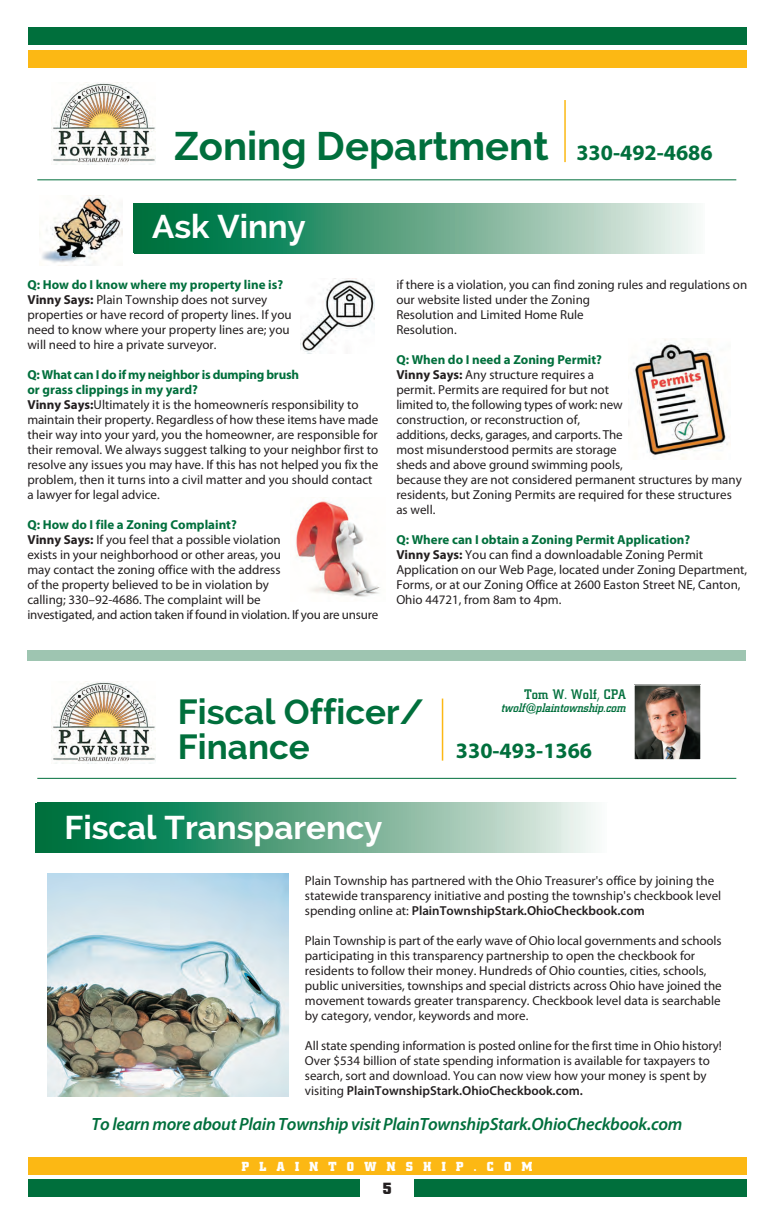
<style>
.page{position:relative;width:774px;height:1224px;background:#fff}
.page>*{position:absolute;margin:0;border:0;box-sizing:border-box;transform-origin:0 0}
.t1{font:700 40px "Raleway";color:#006f3c}
.t2{font:700 35px/35px "Raleway";color:#006f3c}
.t3{font:700 33px "Raleway";color:#fff}
.t4{font:700 22px "Myriad Pro";color:#006f3c}
.t5{font:italic 600 17.8px "Myriad Pro";letter-spacing:-.015em;color:#006f3c}
.t6{font:700 16px "City";color:#231f20}
.t7{font:500 13.7px "City";letter-spacing:.02em;color:#006f3c}
.t8{font:13px/15px "Myriad Pro";color:#231f20}
.t9{font:700 13px "City";letter-spacing:.8em;color:#fff}
.t10{font:italic 500 12.4px "City";color:#006f3c}
.s1{font-family:"Myriad Pro";font-size:22px}
.s2{font-weight:700;color:#006f3c}
.s3{font-weight:700}
.s4{font-weight:600}
</style>
<div class="page">
<hr style="left:133px;top:203px;width:2px;height:50px;background:#006f3c">
<svg style="left:135px;top:203px;width:561px;height:50px;background:#64aa8c"></svg>
<div style="left:28px;top:1157px;width:719px;height:18px;background:#fcb814"></div>
<div style="left:28px;top:1179px;width:719px;height:18px;background:#006f3c"></div>
<div style="left:360px;top:1177px;width:54px;height:26px;background:#fff"></div>
<div style="left:28px;top:50px;width:719px;height:18px;background:#fcb814"></div>
<div style="left:28px;top:27px;width:719px;height:18px;background:#006f3c"></div>
<div style="left:27px;top:650px;width:719px;height:11px;background:#9ec5b1"></div>
<img style="left:51px;top:83px;width:104px;height:82px">
<hr style="left:37px;top:179px;width:699px;height:1px;background:#006f3c">
<hr style="left:564px;top:100px;width:2px;height:62px;background:#fcb814">
<img style="left:42px;top:197px;width:80px;height:67px">
<img style="left:631px;top:339px;width:97px;height:121px">
<img style="left:300px;top:278px;width:74px;height:76px">
<img style="left:296px;top:501px;width:84px;height:96px">
<img style="left:51px;top:681px;width:104px;height:81px">
<hr style="left:37px;top:778px;width:699px;height:1px;background:#006f3c">
<hr style="left:442px;top:699px;width:1px;height:62px;background:#fcb814">
<hr style="left:35px;top:803px;width:2px;height:50px;background:#006f3c">
<svg style="left:37px;top:803px;width:523px;height:50px;background:#5ba484"></svg>
<div style="left:560px;top:803px;width:47px;height:50px;background:linear-gradient(to right,#e0ede6,#fbfdfc)"></div>
<img style="left:47px;top:874px;width:241px;height:223px">
<img style="left:636px;top:687px;width:63px;height:71px">
<div style="left:634px;top:685px;width:67px;height:75px;border:1px solid #fff"></div>
<h1 class="t1" style="left:174px;top:122px;width:540px">Zoning Department <span class="s1">330-492-4686</span></h1>
<h3 class="t3" style="left:152px;top:207px;width:155px">Ask Vinny</h3>
<p class="t8" style="left:27px;top:278px;width:266px"><span class="s2">Q: How do I know where my property line is?<br></span><span class="s3">Vinny Says:</span> Plain Township does not survey properties or have record of property lines. If you need to know where your property lines are; you will need to hire a private surveyor.</p>
<p class="t8" style="left:27px;top:368px;width:352px"><span class="s2">Q: What can I do if my neighbor is dumping brush<br>or grass clippings in my yard?<br></span><span class="s3">Vinny Says:</span>Ultimately it is the homeownerís responsibility to maintain their property. Regardless of how these items have made their way into your yard, you the homeowner, are responsible for their removal. We always suggest talking to your neighbor first to resolve any issues you may have. If this has not helped you fix the problem, then it turns into a civil matter and you should contact a lawyer for legal advice.</p>
<p class="t8" style="left:27px;top:518px;width:352px"><span class="s2">Q: How do I file a Zoning Complaint?<br></span><span class="s3">Vinny Says:</span> If you feel that a possible violation<br>exists in your neighborhood or other areas, you<br>may contact the zoning office with the address<br>of the property believed to be in violation by<br>calling; 330–92-4686. The complaint will be<br>investigated, and action taken if found in violation. If you are unsure</p>
<p class="t8" style="left:396px;top:278px;width:352px">if there is a violation, you can find zoning rules and regulations on our website listed under the Zoning<br>Resolution and Limited Home Rule<br>Resolution.</p>
<p class="t8" style="left:396px;top:353px;width:347px"><span class="s2">Q: When do I need a Zoning Permit?<br></span><span class="s3">Vinny Says:</span> Any structure requires a<br>permit. Permits are required for but not<br>limited to, the following types of work: new<br>construction, or reconstruction of,<br>additions, decks, garages, and carports. The<br>most misunderstood permits are storage<br>sheds and above ground swimming pools,<br>because they are not considered permanent structures by many residents, but Zoning Permits are required for these structures as well.</p>
<p class="t8" style="left:396px;top:533px;width:352px"><span class="s2">Q: Where can I obtain a Zoning Permit Application?<br></span><span class="s3">Vinny Says:</span> You can find a downloadable Zoning Permit Application on our Web Page, located under Zoning Department, Forms, or at our Zoning Office at 2600 Easton Street NE, Canton, Ohio 44721, from 8am to 4pm.</p>
<h2 class="t2" style="left:178px;top:695px;width:248px">Fiscal Officer/<br>Finance</h2>
<h3 class="t3" style="left:65px;top:808px;width:319px">Fiscal Transparency</h3>
<p class="t7" style="left:524px;top:689px;width:103px">Tom W. Wolf, CPA</p>
<p class="t10" style="left:501px;top:703px;width:126px">twolf@plaintownship.com</p>
<h3 class="t4" style="left:456px;top:742px;width:138px">330-493-1366</h3>
<p class="t8" style="left:305px;top:874px;width:418px">Plain Township has partnered with the Ohio Treasurer's office by joining the statewide transparency initiative and posting the township's checkbook level spending online at: <span class="s4">PlainTownshipStark.OhioCheckbook.com</span></p>
<p class="t8" style="left:305px;top:934px;width:418px">Plain Township is part of the early wave of Ohio local governments and schools participating in this transparency partnership to open the checkbook for residents to follow their money. Hundreds of Ohio counties, cities, schools, public universities, townships and special districts across Ohio have joined the movement towards greater transparency. Checkbook level data is searchable by category, vendor, keywords and more.</p>
<p class="t8" style="left:305px;top:1039px;width:418px">All state spending information is posted online for the first time in Ohio history!<br>Over $534 billion of state spending information is available for taxpayers to search, sort and download. You can now view how your money is spent by visiting <span class="s4">PlainTownshipStark.OhioCheckbook.com.</span></p>
<h3 class="t5" style="left:92px;top:1117px;width:592px">To learn more about Plain Township visit PlainTownshipStark.OhioCheckbook.com</h3>
<p class="t9" style="left:242px;top:1161px;width:292px">PLAINTOWNSHIP.COM</p>
<p class="t6" style="left:382px;top:1182px;width:11px">5</p>
</div>
